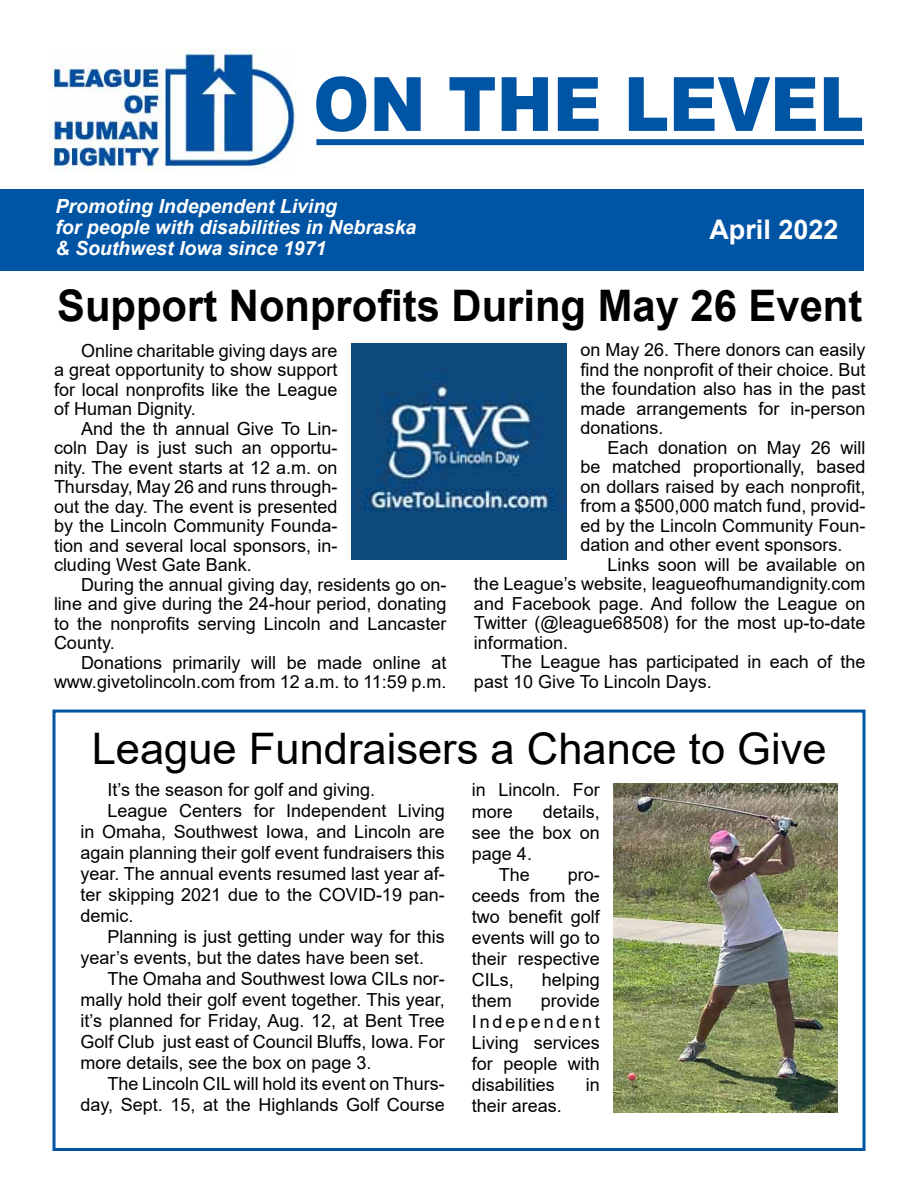
<style>
.page{position:relative;width:918px;height:1188px;background:#fff}
.page>*{position:absolute;margin:0;border:0;box-sizing:border-box;transform-origin:0 0}
.t1{font:900 75px "Arial";color:#0054a4;scale:.9 1}
.t2{font:700 43.5px "Arial";color:#000;scale:.96 1}
.t3{font:43.5px "Arial";color:#000}
.t4{font:700 27px "Arial";color:#fff}
.t5{font:italic 700 19.5px/21px "Arial";color:#fff}
.t6{font:18px/19.5px "Arial";color:#000;text-align:justify}
</style>
<div class="page">
<div style="left:316px;top:139px;width:548px;height:6px;background:#0054a4"></div>
<img style="left:50px;top:50px;width:246px;height:123px">
<div style="left:0;top:189px;width:864px;height:82px;background:#0054a4"></div>
<img style="left:351px;top:343px;width:216px;height:216px">
<div style="left:52px;top:710px;width:814px;height:441px;border:3px solid #0054a4"></div>
<img style="left:614px;top:783px;width:224px;height:330px">
<h1 class="t1" style="left:313px;top:50px;width:613px">ON THE LEVEL</h1>
<p class="t5" style="left:56px;top:196px;width:362px">Promoting Independent Living<br>for people with disabilities in Nebraska &amp; Southwest Iowa since 1971</p>
<h2 class="t2" style="left:57px;top:275px;width:840px">Support Nonprofits During May 26 Event</h2>
<p class="t6" style="left:54px;top:340px;width:285px;text-indent:27px">Online charitable giving days are a great opportunity to show support for local nonprofits like the League of Human Dignity.</p>
<p class="t6" style="left:54px;top:418px;width:285px;text-indent:27px">And the th annual Give To Lin&shy;coln Day is just such an opportu&shy;nity. The event starts at 12 a.m. on Thursday, May 26 and runs through&shy;out the day. The event is presented by the Lincoln Community Founda&shy;tion and several local sponsors, in&shy;cluding West Gate Bank.</p>
<p class="t6" style="left:54px;top:574px;width:394px;text-indent:27px">During the annual giving day, residents go on&shy;line and give during the 24-hour period, donating to the nonprofits serving Lincoln and Lancaster County.</p>
<p class="t6" style="left:54px;top:652px;width:394px;text-align:right">Donations primarily will be made online at www.givetolincoln.com from 12 a.m. to 11:59 p.m.</p>
<h3 class="t4" style="left:709px;top:210px;width:131px">April 2022</h3>
<p class="t6" style="left:580px;top:340px;width:286px">on May 26. There donors can easily find the nonprofit of their choice. But the foundation also has in the past made arrangements for in-person donations.</p>
<p class="t6" style="left:580px;top:438px;width:286px;text-indent:27px">Each donation on May 26 will be matched proportionally, based on dollars raised by each nonprofit, from a $500,000 match fund, provid&shy;ed by the Lincoln Community Foun&shy;dation and other event sponsors.</p>
<p class="t6" style="left:474px;top:555px;width:393px;text-indent:134px">Links soon will be available on the League’s website, leagueofhumandignity.com and Facebook page. And follow the League on Twitter (@league68508) for the most up-to-date information.</p>
<p class="t6" style="left:474px;top:652px;width:393px;text-indent:27px">The League has participated in each of the past 10 Give To Lincoln Days.</p>
<h2 class="t3" style="left:92px;top:718px;width:737px">League Fundraisers a Chance to Give</h2>
<p class="t6" style="left:107px;top:780px;width:269px">It’s the season for golf and giving.</p>
<p class="t6" style="left:107px;top:801px;width:339px">League Centers for Independent Living</p>
<p class="t6" style="left:80px;top:822px;width:366px">in Omaha, Southwest Iowa, and Lincoln are</p>
<p class="t6" style="left:80px;top:843px;width:366px">again planning their golf event fundraisers this</p>
<p class="t6" style="left:80px;top:864px;width:366px">year. The annual events resumed last year af-</p>
<p class="t6" style="left:80px;top:885px;width:366px">ter skipping 2021 due to the COVID-19 pan-</p>
<p class="t6" style="left:80px;top:906px;width:55px">demic.</p>
<p class="t6" style="left:107px;top:927px;width:339px">Planning is just getting under way for this</p>
<p class="t6" style="left:80px;top:948px;width:345px">year’s events, but the dates have been set.</p>
<p class="t6" style="left:107px;top:969px;width:339px">The Omaha and Southwest Iowa CILs nor-</p>
<p class="t6" style="left:80px;top:990px;width:366px">mally hold their golf event together. This year,</p>
<p class="t6" style="left:80px;top:1011px;width:366px">it’s planned for Friday, Aug. 12, at Bent Tree</p>
<p class="t6" style="left:80px;top:1032px;width:366px">Golf Club just east of Council Bluffs, Iowa. For</p>
<p class="t6" style="left:80px;top:1053px;width:293px">more details, see the box on page 3.</p>
<p class="t6" style="left:107px;top:1074px;width:339px">The Lincoln CIL will hold its event on Thurs-</p>
<p class="t6" style="left:80px;top:1095px;width:366px">day, Sept. 15, at the Highlands Golf Course</p>
<p class="t6" style="left:472px;top:780px;width:129px;line-height:21px">in Lincoln. For more</p>
<p class="t6" style="left:543px;top:801px;width:59px">details,</p>
<p class="t6" style="left:472px;top:822px;width:129px">see the box on</p>
<p class="t6" style="left:472px;top:843px;width:62px">page 4.</p>
<p class="t6" style="left:499px;top:864px;width:33px">The</p>
<p class="t6" style="left:472px;top:864px;width:129px;line-height:21px;text-indent:96px">pro&shy;ceeds from the two benefit golf events will go to their respective CILs,</p>
<p class="t6" style="left:542px;top:969px;width:60px">helping</p>
<p class="t6" style="left:472px;top:990px;width:129px;line-height:21px;text-indent:69px">provide Independent Living services for people with disabilities</p>
<p class="t6" style="left:472px;top:990px;width:42px">them</p>
<p class="t6" style="left:586px;top:1074px;width:16px">in</p>
<p class="t6" style="left:472px;top:1095px;width:92px">their areas.</p>
</div>
